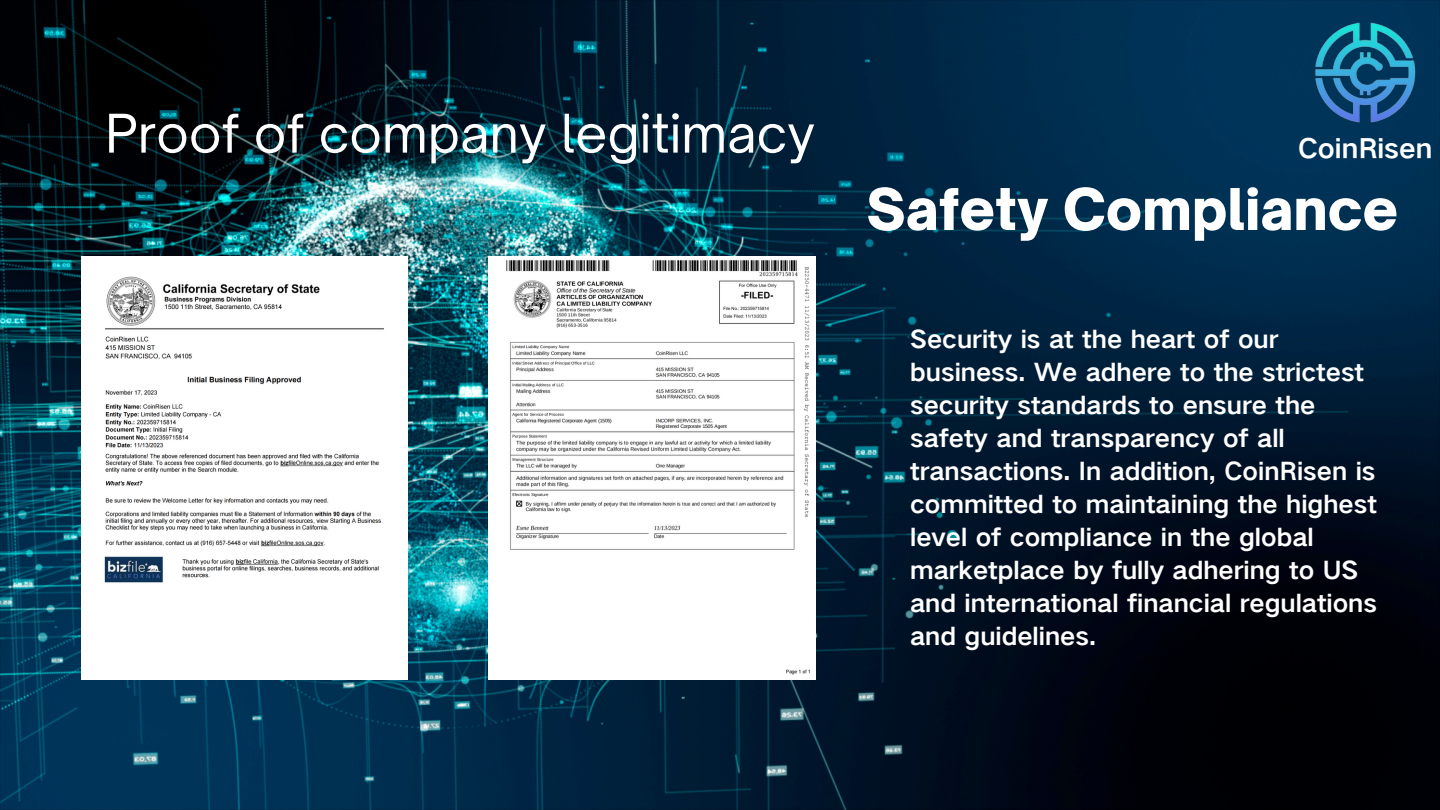
<style>
.page{position:relative;width:1440px;height:810px;background:#fff}
.page>*{position:absolute;margin:0;border:0;box-sizing:border-box;transform-origin:0 0}
.t1{font:900 55px "Open Sauce One";color:#fff}
.t2{font:51px "Open Sauce One";color:#fff}
.t3{font:26.2px "Hello Font ID Dian Hei GEJ";color:#fff}
.t4{font:24px/33px "Hello Font ID Dian Hei GEJ";color:#fff}
</style>
<div class="page">
<img style="left:0;top:0;width:1440px;height:810px">
<img style="left:1290px;top:1px;width:150px;height:132px">
<img style="left:81px;top:257px;width:327px;height:423px">
<img style="left:488px;top:257px;width:327px;height:423px">
<p class="t2" style="left:105px;top:102px;width:712px">Proof of company legitimacy</p>
<p class="t3" style="left:1298px;top:131px;width:136px">CoinRisen</p>
<p class="t1" style="left:866px;top:175px;width:533px">Safety Compliance</p>
<p class="t4" style="left:910px;top:322px;width:468px">Security is at the heart of our business. We adhere to the strictest security standards to ensure the safety and transparency of all transactions. In addition, CoinRisen is committed to maintaining the highest level of compliance in the global marketplace by fully adhering to US and international financial regulations and guidelines.</p>
</div>
